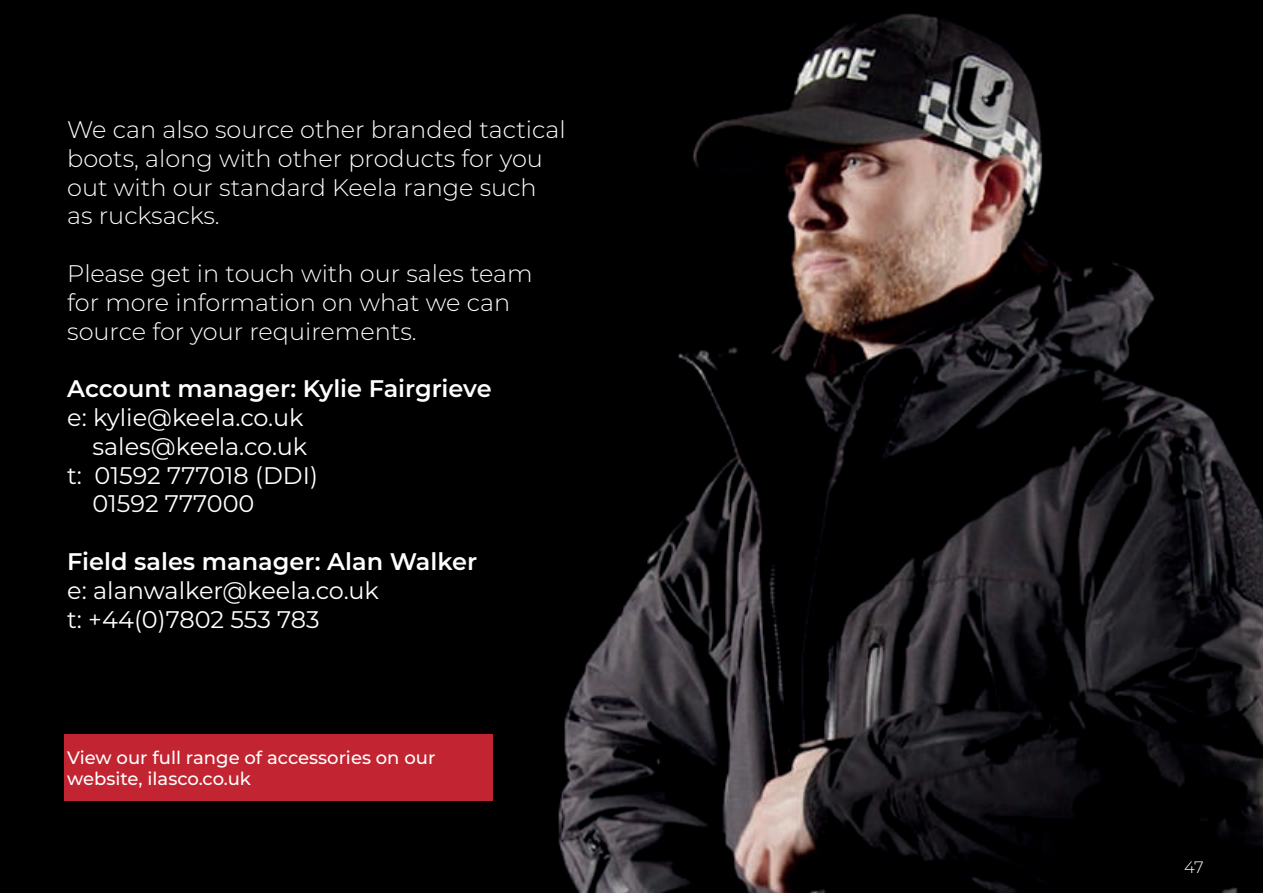
<style>
.page{position:relative;width:1263px;height:893px;background:#fff}
.page>*{position:absolute;margin:0;border:0;box-sizing:border-box;transform-origin:0 0}
.t1{font:300 24px/28.8px "Montserrat";color:#fff}
.t2{font:24px/28.8px "Montserrat";color:#fff}
.t3{font:600 24px "Montserrat";color:#fff}
.t4{font:500 18px/21.6px "Montserrat";color:#fff}
.t5{font:300 16.5px "Montserrat";color:#fff}
</style>
<div class="page">
<img style="left:0;top:0;width:1263px;height:893px">
<div style="left:1178px;top:849px;width:32px;height:44px;background:#000001"></div>
<svg style="left:1178px;top:36px;width:32px;height:34px"></svg>
<div style="left:64px;top:734px;width:428px;height:67px;background:#c22531"></div>
<p class="t1" style="left:67px;top:114px;width:500px">We can also source other branded tactical boots, along with other products for you out with our standard Keela range such as rucksacks.</p>
<p class="t1" style="left:67px;top:258px;width:467px">Please get in touch with our sales team for more information on what we can source for your requirements.</p>
<p class="t3" style="left:67px;top:372px;width:426px">Account manager: Kylie Fairgrieve</p>
<p class="t2" style="left:67px;top:402px;width:238px">e: kylie@keela.co.uk</p>
<p class="t2" style="left:92px;top:431px;width:216px">sales@keela.co.uk</p>
<p class="t2" style="left:67px;top:460px;width:252px">t: 01592 777018 (DDI)</p>
<p class="t2" style="left:92px;top:489px;width:164px">01592 777000</p>
<p class="t3" style="left:67px;top:544px;width:411px">Field sales manager: Alan Walker</p>
<p class="t2" style="left:67px;top:575px;width:313px">e: alanwalker@keela.co.uk t: +44(0)7802 553 783</p>
<p class="t4" style="left:67px;top:746px;width:370px">View our full range of accessories on our website, ilasco.co.uk</p>
<p class="t5" style="left:1184px;top:856px;width:21px">47</p>
</div>
